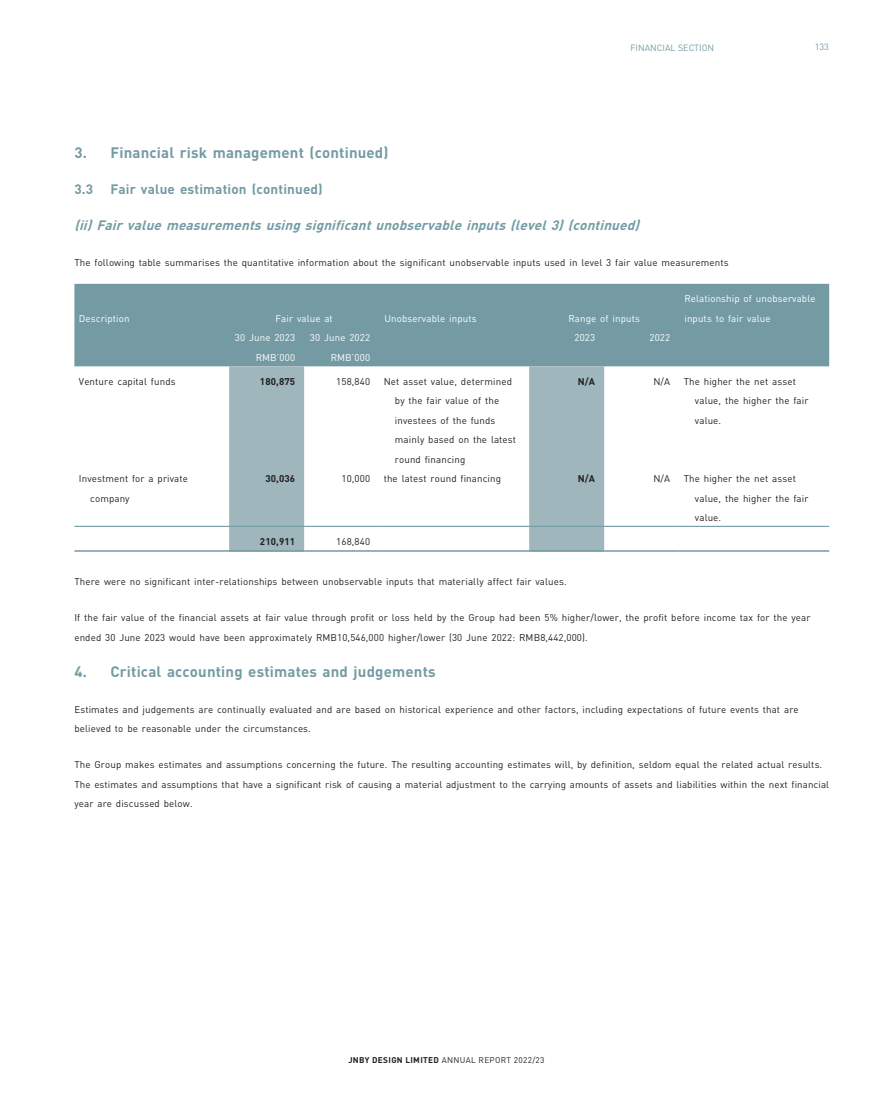
<style>
.page{position:relative;width:893px;height:1106px;background:#fff}
.page>*{position:absolute;margin:0;border:0;box-sizing:border-box;transform-origin:0 0}
._03_H1{font:700 15px "DIN Pro";letter-spacing:.01em;color:#749ba4}
._05_____H3{font:italic 700 13.5px "DIN Pro";color:#749ba4}
._04___H2{font:700 13.5px "DIN Pro";letter-spacing:.01em;color:#749ba4}
._01_Body_Text{font:9.75px/19.5px "DIN Pro";letter-spacing:.01em;color:#231f20}
._15_Table_Stub{font:9.75px/19.5px "DIN Pro";letter-spacing:.01em;color:#231f20}
._01_Body_Text-2{font:9.75px/19.5px "DIN Pro";letter-spacing:.01em;color:#fff}
._01_Body_Text-3{font:700 9.75px "DIN Pro";letter-spacing:.01em;color:#231f20}
._15_Table_Stub-2{font:9.75px "DIN Pro";letter-spacing:.01em;color:#fff}
.t1{font:9px "DIN Pro";color:#749ba4}
.t2{font:8.25px "DIN Pro";letter-spacing:.04em;color:#231f20}
.s1{font-weight:700}
</style>
<div class="page">
<div style="left:74px;top:284px;width:755px;height:82px;background:#749ba4"></div>
<svg style="left:229px;top:366px;width:375px;height:184px"></svg>
<hr style="left:74px;top:526px;width:155px;height:1px;background:#749ba4">
<hr style="left:229px;top:526px;width:75px;height:1px;background:#749ba4">
<hr style="left:304px;top:526px;width:75px;height:1px;background:#749ba4">
<hr style="left:379px;top:526px;width:150px;height:1px;background:#749ba4">
<hr style="left:529px;top:526px;width:75px;height:1px;background:#749ba4">
<hr style="left:604px;top:526px;width:75px;height:1px;background:#749ba4">
<hr style="left:679px;top:526px;width:150px;height:1px;background:#749ba4">
<hr style="left:74px;top:550px;width:155px;height:1px;background:#749ba4">
<hr style="left:229px;top:550px;width:75px;height:1px;background:#749ba4">
<hr style="left:304px;top:550px;width:75px;height:1px;background:#749ba4">
<hr style="left:379px;top:550px;width:150px;height:1px;background:#749ba4">
<hr style="left:529px;top:550px;width:75px;height:1px;background:#749ba4">
<hr style="left:604px;top:550px;width:75px;height:1px;background:#749ba4">
<hr style="left:679px;top:550px;width:150px;height:1px;background:#749ba4">
<p class="t1" style="left:630px;top:41px;width:85px">FINANCIAL SECTION</p>
<p class="t1" style="left:815px;top:41px;width:16px">133</p>
<p class="_03_H1" style="left:74px;top:142px;width:316px">3. Financial risk management (continued)</p>
<p class="_04___H2" style="left:74px;top:180px;width:20px">3.3</p>
<p class="_04___H2" style="left:110px;top:180px;width:214px">Fair value estimation (continued)</p>
<p class="_05_____H3" style="left:74px;top:216px;width:571px">(ii)Fairvaluemeasurementsusingsignificantunobservableinputs(level3)(continued)</p>
<p class="_01_Body_Text" style="left:74px;top:252px;width:656px">The following table summarises the quantitative information about the significant unobservable inputs used in level 3 fair value measurements</p>
<p class="_15_Table_Stub-2" style="left:79px;top:311px;width:52px">Description</p>
<p class="_01_Body_Text-2" style="left:275px;top:308px;width:59px">Fair value at</p>
<p class="_01_Body_Text-2" style="left:384px;top:308px;width:94px">Unobservable inputs</p>
<p class="_01_Body_Text-2" style="left:568px;top:308px;width:73px">Range of inputs</p>
<p class="_01_Body_Text-2" style="left:235px;top:327px;width:62px">30 June 2023</p>
<p class="_01_Body_Text-2" style="left:310px;top:327px;width:62px">30 June 2022</p>
<p class="_01_Body_Text-2" style="left:574px;top:327px;width:22px">2023</p>
<p class="_01_Body_Text-2" style="left:649px;top:327px;width:22px">2022</p>
<p class="_01_Body_Text-2" style="left:256px;top:347px;width:41px">RMB’000</p>
<p class="_01_Body_Text-2" style="left:331px;top:347px;width:41px">RMB’000</p>
<p class="_01_Body_Text-2" style="left:684px;top:288px;width:133px">Relationship of unobservable inputs to fair value</p>
<p class="_15_Table_Stub" style="left:79px;top:371px;width:98px">Venture capital funds</p>
<p class="_01_Body_Text-3" style="left:260px;top:374px;width:37px">180,875</p>
<p class="_01_Body_Text" style="left:336px;top:371px;width:35px">158,840</p>
<p class="_15_Table_Stub" style="left:395px;top:371px;width:123px;text-indent:-11px">Net asset value, determined by the fair value of the investees of the funds mainly based on the latest round financing</p>
<p class="_01_Body_Text-3" style="left:578px;top:374px;width:19px">N/A</p>
<p class="_01_Body_Text" style="left:653px;top:371px;width:18px">N/A</p>
<p class="_15_Table_Stub" style="left:695px;top:371px;width:115px;text-indent:-11px">The higher the net asset value, the higher the fair value.</p>
<p class="_15_Table_Stub" style="left:90px;top:468px;width:99px;text-indent:-11px">Investment for a private company</p>
<p class="_01_Body_Text-3" style="left:265px;top:472px;width:31px">30,036</p>
<p class="_01_Body_Text" style="left:342px;top:468px;width:30px">10,000</p>
<p class="_15_Table_Stub" style="left:384px;top:468px;width:119px">the latest round financing</p>
<p class="_01_Body_Text-3" style="left:578px;top:472px;width:19px">N/A</p>
<p class="_01_Body_Text" style="left:653px;top:468px;width:18px">N/A</p>
<p class="_15_Table_Stub" style="left:695px;top:468px;width:115px;text-indent:-11px">The higher the net asset value, the higher the fair value.</p>
<p class="_01_Body_Text-3" style="left:260px;top:535px;width:37px">210,911</p>
<p class="_01_Body_Text" style="left:336px;top:531px;width:35px">168,840</p>
<p class="_01_Body_Text" style="left:74px;top:571px;width:494px">There were no significant inter-relationships between unobservable inputs that materially affect fair values.</p>
<p class="_01_Body_Text" style="left:74px;top:607px;width:738px">If the fair value of the financial assets at fair value through profit or loss held by the Group had been 5% higher/lower, the profit before income tax for the year ended 30 June 2023 would have been approximately RMB10,546,000 higher/lower (30 June 2022: RMB8,442,000).</p>
<p class="_03_H1" style="left:74px;top:661px;width:363px">4. Critical accounting estimates and judgements</p>
<p class="_01_Body_Text" style="left:74px;top:699px;width:726px">Estimates and judgements are continually evaluated and are based on historical experience and other factors, including expectations of future events that are believed to be reasonable under the circumstances.</p>
<p class="_01_Body_Text" style="left:74px;top:754px;width:756px">The Group makes estimates and assumptions concerning the future. The resulting accounting estimates will, by definition, seldom equal the related actual results.<br>The estimates and assumptions that have a significant risk of causing a material adjustment to the carrying amounts of assets and liabilities within the next financial year are discussed below.</p>
<p class="t2" style="left:348px;top:1054px;width:198px"><span class="s1">JNBY DESIGN LIMITED</span> ANNUAL REPORT 2022/23</p>
</div>
